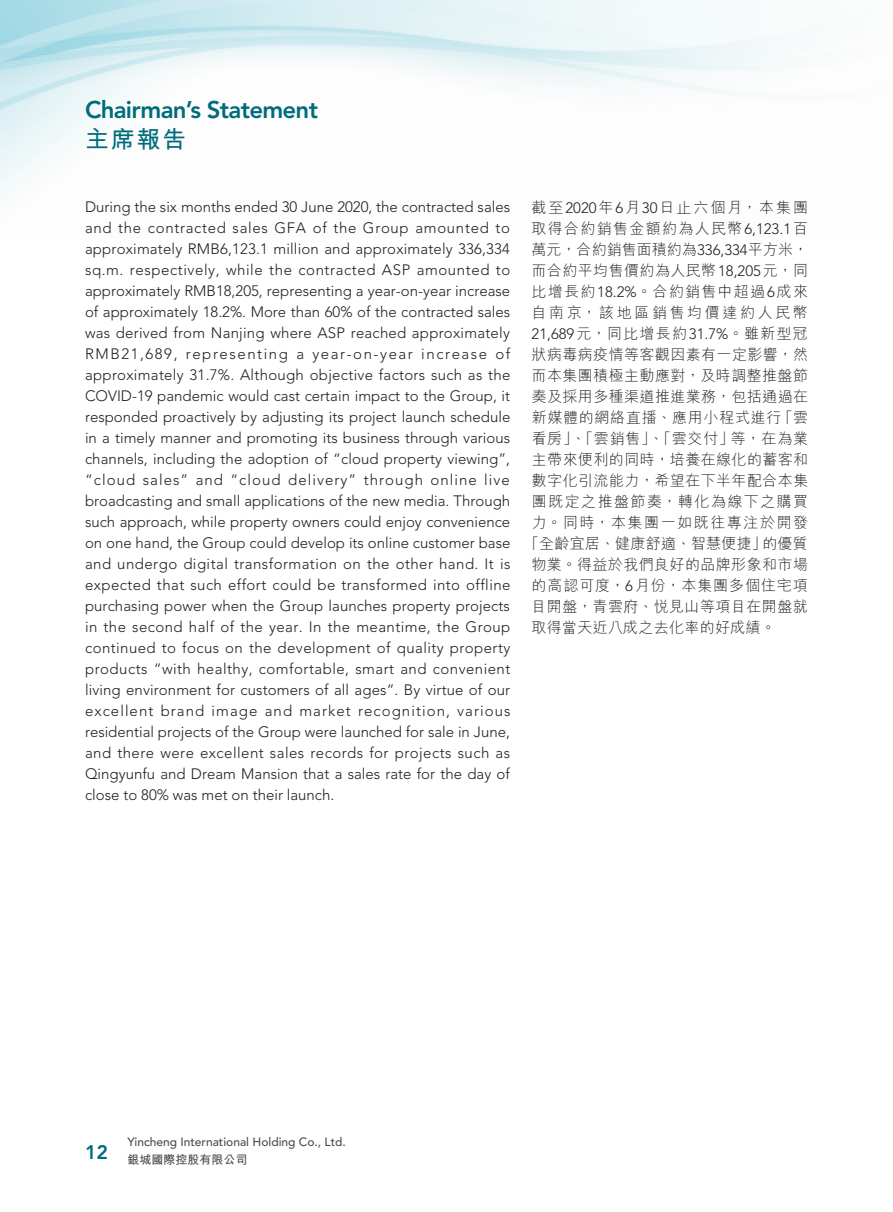
<style>
.page{position:relative;width:893px;height:1212px;background:#fff}
.page>*{position:absolute;margin:0;border:0;box-sizing:border-box;transform-origin:0 0}
.t1{font:800 24px "Avenir LT Std";letter-spacing:-.03em;color:#006c7b}
.t2{font:700 24px "M Hei HK";color:#006c7b}
.t3{font:300 15px/21px "Avenir LT Std";color:#231f20;text-align:justify}
.t4{font:300 15px "M Hei HK";letter-spacing:.03em;color:#231f20}
.t5{font:300 15px "M Hei HK";letter-spacing:.06em;color:#231f20}
.t6{font:300 15px "M Hei HK";letter-spacing:.08em;color:#231f20}
.t7{font:300 15px "M Hei HK";color:#231f20}
.t8{font:300 15px "M Hei HK";letter-spacing:.09em;color:#231f20}
.t9{font:300 15px "M Hei HK";letter-spacing:.13em;color:#231f20}
.t10{font:300 15px "M Hei HK";letter-spacing:.085em;color:#231f20}
.t11{font:300 15px "M Hei HK";letter-spacing:.05em;color:#231f20}
.t12{font:300 15px "M Hei HK";letter-spacing:.095em;color:#231f20}
.t13{font:300 15px "M Hei HK";letter-spacing:.105em;color:#231f20}
.t14{font:300 15px "M Hei HK";letter-spacing:.175em;color:#231f20}
.t15{font:500 12px "Avenir LT Std";color:#4b4c4d}
.t16{font:700 12px "M Hei HK";color:#4b4c4d}
.s1{font-family:"Avenir LT Std"}
</style>
<div class="page">
<h1 class="t1" style="left:85px;top:95px;width:234px">Chairman’s Statement</h1>
<h1 class="t2" style="left:85px;top:121px;width:103px">主席報告</h1>
<p class="t3" style="left:85px;top:197px;width:427px">During the six months ended 30 June 2020, the contracted sales and the contracted sales GFA of the Group amounted to approximately RMB6,123.1 million and approximately 336,334 sq.m. respectively, while the contracted ASP amounted to approximately RMB18,205, representing a year-on-year increase of approximately 18.2%. More than 60% of the contracted sales was derived from Nanjing where ASP reached approximately RMB21,689, representing a year-on-year increase of approximately 31.7%. Although objective factors such as the COVI D-19 pandemic would cast certain impact to the Group, it responded proactively by adjusting its project launch schedule in a timely manner and promoting its business through various channels, including the adoption of “cloud property viewing”, “cloud sales” and “cloud delivery” through online live broadcasting and small applications of the new media. Through such approach, while property owners could enjoy convenience on one hand, the Group could develop its online customer base and undergo digital transformation on the other hand. It is expected that such effort could be transformed into offline purchasing power when the Group launches property projects in the second half of the year. I n the meantime, the Group continued to focus on the development of quality property products “with healthy, comfortable, smart and convenient living environment for customers of all ages”. By virtue of our excellent brand image and market recognition, various residential projects of the Group were launched for sale in June, and there were excellent sales records for projects such as Qingyunfu and Dream Mansion that a sales rate for the day of close to 80% was met on their launch.</p>
<p class="t9" style="left:531px;top:200px;width:278px">截至<span class="s1">2020</span>年<span class="s1">6</span>月<span class="s1">30</span>日止六個月，本集團</p>
<p class="t8" style="left:532px;top:221px;width:278px">取得合約銷售金額約為人民幣<span class="s1">6,123.1</span>百</p>
<p class="t7" style="left:532px;top:242px;width:278px">萬元，合約銷售面積約為<span class="s1">336,334</span>平方米，</p>
<p class="t4" style="left:532px;top:263px;width:278px">而合約平均售價約為人民幣<span class="s1">18,205</span>元，同</p>
<p class="t10" style="left:532px;top:284px;width:278px">比增長約<span class="s1">18.2%</span>。合約銷售中超過<span class="s1">6</span>成來</p>
<p class="t14" style="left:532px;top:305px;width:278px">自南京，該地區銷售均價達約人民幣</p>
<p class="t6" style="left:531px;top:326px;width:278px"><span class="s1">21,689</span>元，同比增長約<span class="s1">31.7%</span>。雖新型冠</p>
<p class="t4" style="left:532px;top:347px;width:278px">狀病毒病疫情等客觀因素有一定影響，然</p>
<p class="t4" style="left:532px;top:368px;width:278px">而本集團積極主動應對，及時調整推盤節</p>
<p class="t4" style="left:532px;top:389px;width:278px">奏及採用多種渠道推進業務，包括通過在</p>
<p class="t11" style="left:532px;top:410px;width:278px">新媒體的網絡直播、應用小程式進行「雲</p>
<p class="t5" style="left:532px;top:431px;width:278px">看房」、「雲銷售」、「雲交付」等，在為業</p>
<p class="t4" style="left:532px;top:452px;width:278px">主帶來便利的同時，培養在線化的蓄客和</p>
<p class="t4" style="left:532px;top:473px;width:278px">數字化引流能力，希望在下半年配合本集</p>
<p class="t12" style="left:532px;top:494px;width:278px">團既定之推盤節奏，轉化為線下之購買</p>
<p class="t13" style="left:532px;top:515px;width:278px">力。同時，本集團一如既往專注於開發</p>
<p class="t4" style="left:524px;top:536px;width:285px">「全齡宜居、健康舒適、智慧便捷」的優質</p>
<p class="t4" style="left:531px;top:557px;width:278px">物業。得益於我們良好的品牌形象和市場</p>
<p class="t5" style="left:532px;top:578px;width:278px">的高認可度，<span class="s1">6</span>月份，本集團多個住宅項</p>
<p class="t4" style="left:531px;top:599px;width:278px">目開盤，青雲府、悅見山等項目在開盤就</p>
<p class="t4" style="left:531px;top:620px;width:246px">取得當天近八成之去化率的好成績。</p>
<p class="t15" style="left:128px;top:1135px;width:220px">Yincheng International Holding Co., Ltd.</p>
<p class="t16" style="left:85px;top:1151px;width:164px"><sup>12</sup> 銀城國際控股有限公司</p>
</div>
